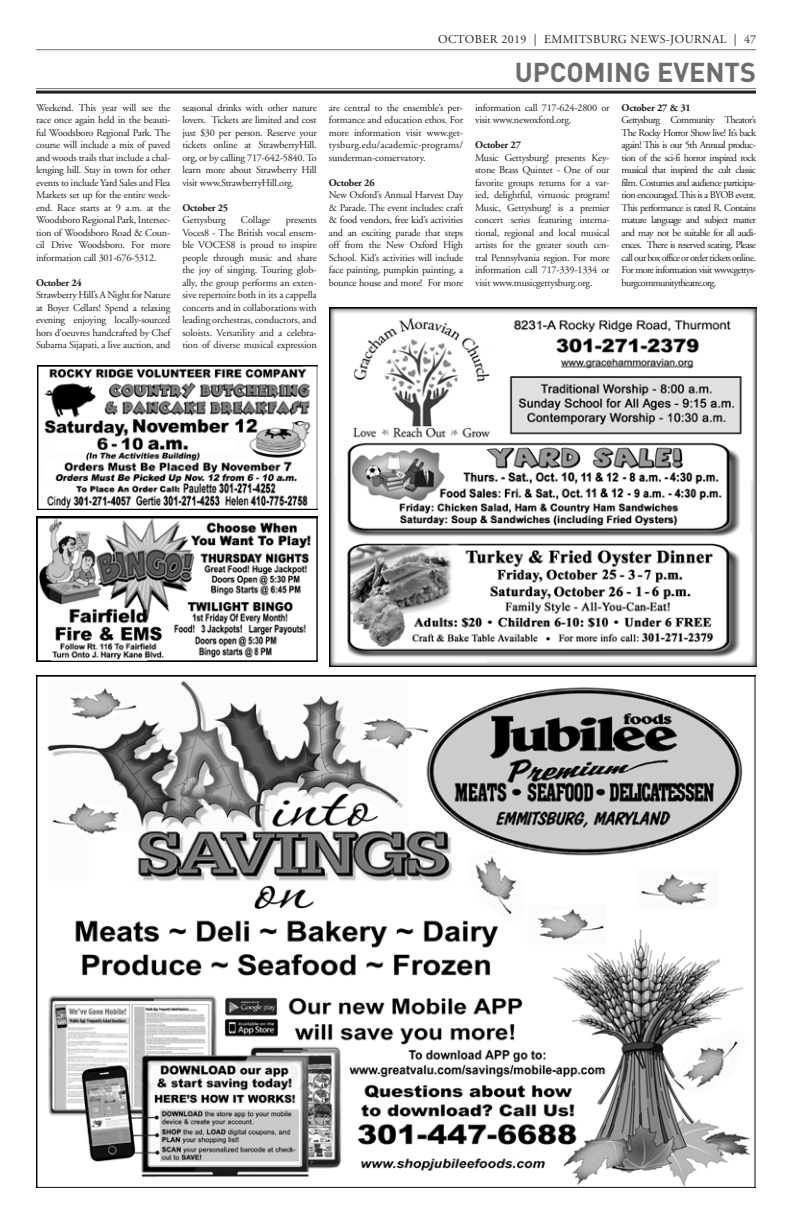
<style>
.page{position:relative;width:792px;height:1224px;background:#fff}
.page>*{position:absolute;margin:0;border:0;box-sizing:border-box;transform-origin:0 0}
.t1{font:700 27px "DIN";color:#6c6d70}
.t2{font:12px "Adobe Garamond";letter-spacing:.035em;color:#231f20}
.body{font:10.2px/12.5px "Adobe Garamond";letter-spacing:-.02em;color:#231f20;text-align:justify}
.body-2{font:700 10.2px "Adobe Garamond";letter-spacing:-.02em;color:#231f20}
</style>
<div class="page">
<hr style="left:36px;top:49px;width:720px;height:1px;background:#6c6d70">
<hr style="left:36px;top:88px;width:720px;height:1px;background:#6c6d70">
<hr style="left:36px;top:91px;width:720px;height:3px;background:#231f20">
<img style="left:37px;top:517px;width:281px;height:144px">
<img style="left:36px;top:675px;width:720px;height:513px">
<img style="left:329px;top:307px;width:427px;height:360px">
<img style="left:37px;top:366px;width:280px;height:144px">
<p class="body" style="left:36px;top:101px;width:136px">Weekend. This year will see the race once again held in the beauti&shy;ful Woodsboro Regional Park. The course will include a mix of paved and woods trails that include a chal&shy;lenging hill. Stay in town for other events to include Yard Sales and Flea Markets set up for the entire week&shy;end. Race starts at 9 a.m. at the Woodsboro Regional Park, Intersec&shy;tion of Woodsboro Road &amp; Coun&shy;cil Drive Woodsboro. For more information call 301-676-5312.</p>
<p class="body-2" style="left:36px;top:277px;width:47px">October 24</p>
<p class="body" style="left:36px;top:289px;width:136px">Strawberry Hill’s A Night for Nature at Boyer Cellars! Spend a relaxing evening enjoying locally-sourced hors d’oeuvres handcrafted by Chef Subarna Sijapati, a live auction, and</p>
<p class="body" style="left:182px;top:101px;width:136px">seasonal drinks with other nature lovers. Tickets are limited and cost just $30 per person. Reserve your tickets online at StrawberryHill. org, or by calling 717-642-5840. To learn more about Strawberry Hill visit www.StrawberryHill.org.</p>
<p class="body-2" style="left:182px;top:202px;width:47px">October 25</p>
<p class="body" style="left:182px;top:214px;width:45px">Gettysburg</p>
<p class="body" style="left:241px;top:214px;width:31px">Collage</p>
<p class="body" style="left:182px;top:214px;width:136px;text-indent:103px">presents Voces8 - The British vocal ensem&shy;ble VOCES8 is proud to inspire people through music and share the joy of singing. Touring glob&shy;ally, the group performs an exten&shy;sive repertoire both in its a cappella concerts and in collaborations with leading orchestras, conductors, and soloists. Versatility and a celebra&shy;tion of diverse musical expression</p>
<p class="t2" style="left:438px;top:33px;width:319px">OCTOBER 2019 | EMMITSBURG NEWS-JOURNAL | 47</p>
<p class="t1" style="left:515px;top:54px;width:243px">UPCOMING EVENTS</p>
<p class="body" style="left:329px;top:101px;width:136px">are central to the ensemble’s per&shy;formance and education ethos. For more information visit www.get&shy;tysburg.edu/academic-programs/ sunderman-conservatory.</p>
<p class="body-2" style="left:329px;top:177px;width:47px">October 26</p>
<p class="body" style="left:329px;top:189px;width:136px">New Oxford’s Annual Harvest Day &amp; Parade. The event includes: craft &amp; food vendors, free kid’s activities and an exciting parade that steps off from the New Oxford High School. Kid’s activities will include face painting, pumpkin painting, a bounce house and more! For more</p>
<p class="body" style="left:475px;top:101px;width:136px">information call 717-624-2800 or visit www.newoxford.org.</p>
<p class="body-2" style="left:475px;top:139px;width:47px">October 27</p>
<p class="body" style="left:475px;top:151px;width:136px">Music Gettysburg! presents Key&shy;stone Brass Quintet - One of our favorite groups returns for a var&shy;ied, delightful, virtuosic program!<br>Music, Gettysburg! is a premier concert series featuring interna&shy;tional, regional and local musical artists for the greater south cen&shy;tral Pennsylvania region. For more information call 717-339-1334 or visit www.musicgettysburg.org.</p>
<p class="body-2" style="left:622px;top:102px;width:71px">October 27 &amp; 31</p>
<p class="body" style="left:622px;top:114px;width:136px">Gettysburg Community Theator’s The Rocky Horror Show live! It’s back again! This is our 5th Annual produc&shy;tion of the sci-fi horror inspired rock musical that inspired the cult classic film. Costumes and audience participa&shy;tion encouraged. This is a BYOB event.<br>This performance is rated R. Contains mature language and subject matter and may not be suitable for all audi&shy;ences. There is reserved seating. Please call our box office or order tickets online.<br>For more information visit www.gettys&shy;burgcommunitytheatre.org.</p>
</div>
